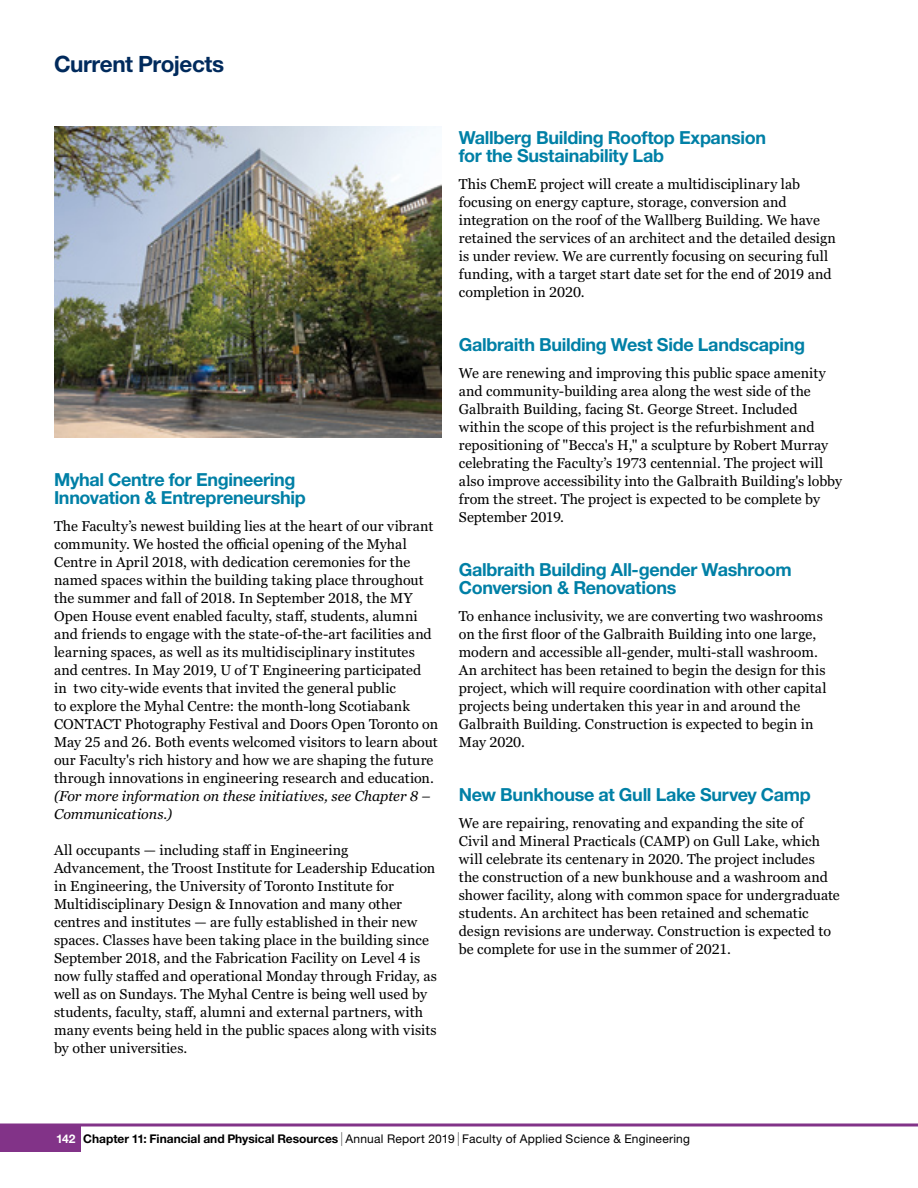
<style>
.page{position:relative;width:918px;height:1188px;background:#fff}
.page>*{position:absolute;margin:0;border:0;box-sizing:border-box;transform-origin:0 0}
.t1{font:700 22.5px "Helvetica Neue LT Std";letter-spacing:-.02em;color:#002a5c}
.t2{font:700 18px/18px "Helvetica Neue LT Std";letter-spacing:-.02em;color:#0080a6}
.t3{font:14.25px/18px "Georgia Pro";letter-spacing:.005em;color:#000}
.t4{font:italic 14.25px/18px "Georgia Pro";color:#000}
.t5{font:12px "Helvetica Neue LT Std";letter-spacing:.02em;color:#000}
.s1{font-weight:700;color:#fff}
.s2{font-weight:700}
.s3{font-size:13.8px}
</style>
<div class="page">
<div style="left:0;top:1125px;width:81px;height:27px;background:#823388"></div>
<hr style="left:0;top:1124px;width:918px;height:2px;background:#823388">
<img style="left:54px;top:126px;width:387px;height:311px">
<h1 class="t1" style="left:54px;top:50px;width:172px">Current Projects</h1>
<p class="t2" style="left:54px;top:470px;width:253px">Myhal Centre for Engineering<br>Innovation &amp; Entrepreneurship</p>
<p class="t3" style="left:54px;top:518px;width:386px">The Faculty’s newest building lies at the heart of our vibrant community. We hosted the official opening of the Myhal Centre in April 2018, with dedication ceremonies for the named spaces within the building taking place throughout the summer and fall of 2018. In September 2018, the MY Open House event enabled faculty, staff, students, alumni and friends to engage with the state-of-the-art facilities and learning spaces, as well as its multidisciplinary institutes and centres. In May 2019, U of T Engineering participated<br>in two city-wide events that invited the general public<br>to explore the Myhal Centre: the month-long Scotiabank CONTACT Photography Festival and Doors Open Toronto on May 25 and 26. Both events welcomed visitors to learn about our Faculty's rich history and how we are shaping the future through innovations in engineering research and education.</p>
<p class="t4" style="left:54px;top:788px;width:378px">(For more information on these initiatives, see Chapter 8 –<br>Communications.)</p>
<p class="t3" style="left:54px;top:842px;width:385px">All occupants — including staff in Engineering Advancement, the Troost Institute for Leadership Education in Engineering, the University of Toronto Institute for Multidisciplinary Design &amp; Innovation and many other centres and institutes — are fully established in their new spaces. Classes have been taking place in the building since September 2018, and the Fabrication Facility on Level 4 is now fully staffed and operational Monday through Friday, as well as on Sundays. The Myhal Centre is being well used by students, faculty, staff, alumni and external partners, with many events being held in the public spaces along with visits by other universities.</p>
<p class="t2" style="left:459px;top:128px;width:309px">Wallberg Building Rooftop Expansion for the Sustainability Lab</p>
<p class="t3" style="left:459px;top:176px;width:379px">This ChemE project will create a multidisciplinary lab focusing on energy capture, storage, conversion and integration on the roof of the Wallberg Building. We have retained the services of an architect and the detailed design is under review. We are currently focusing on securing full funding, with a target start date set for the end of 2019 and completion in 2020.</p>
<p class="t2" style="left:459px;top:335px;width:348px">Galbraith Building West Side Landscaping</p>
<p class="t3" style="left:459px;top:365px;width:385px">We are renewing and improving this public space amenity and community-building area along the west side of the Galbraith Building, facing St. George Street. Included within the scope of this project is the refurbishment and repositioning of "Becca's H," a sculpture by Robert Murray celebrating the Faculty’s 1973 centennial. The project will also improve accessibility into the Galbraith Building's lobby from the street. The project is expected to be complete by September 2019.</p>
<p class="t2" style="left:459px;top:560px;width:334px">Galbraith Building All-gender Washroom<br>Conversion &amp; Renovations</p>
<p class="t3" style="left:459px;top:608px;width:369px">To enhance inclusivity, we are converting two washrooms on the first floor of the Galbraith Building into one large, modern and accessible all-gender, multi-stall washroom.<br>An architect has been retained to begin the design for this project, which will require coordination with other capital projects being undertaken this year in and around the Galbraith Building. Construction is expected to begin in May 2020.</p>
<p class="t2" style="left:459px;top:785px;width:354px">New Bunkhouse at Gull Lake Survey Camp</p>
<p class="t3" style="left:459px;top:815px;width:383px">We are repairing, renovating and expanding the site of<br>Civil and Mineral Practicals (CAMP) on Gull Lake, which will celebrate its centenary in 2020. The project includes<br>the construction of a new bunkhouse and a washroom and shower facility, along with common space for undergraduate students. An architect has been retained and schematic design revisions are underway. Construction is expected to be complete for use in the summer of 2021.</p>
<p class="t5" style="left:56px;top:1132px;width:635px"><span class="s1">142</span> <span class="s2">Chapter 11: Financial and Physical Resources</span> <span class="s3">|</span> Annual Report 2019 <span class="s3">|</span> Faculty of Applied Science &amp; Engineering</p>
</div>
